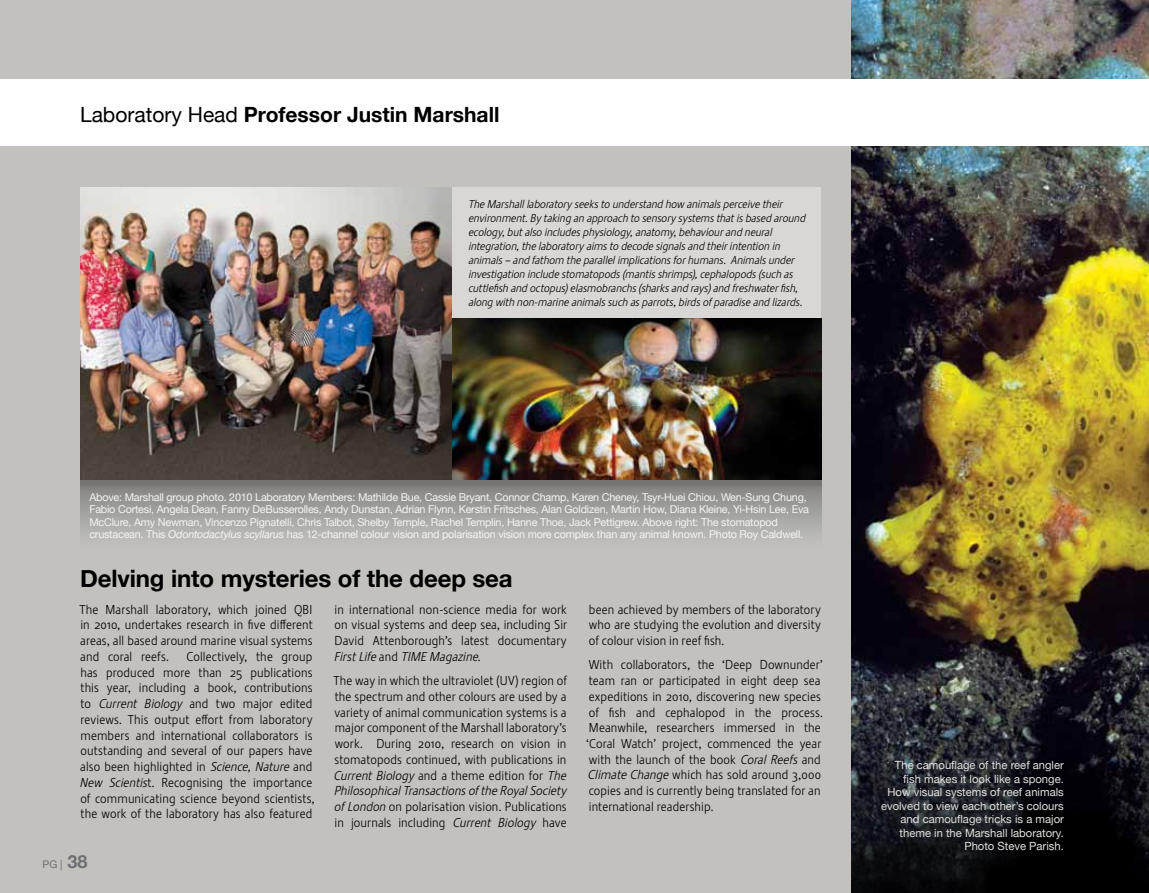
<style>
.page{position:relative;width:1149px;height:893px;background:#fff}
.page>*{position:absolute;margin:0;border:0;box-sizing:border-box;transform-origin:0 0}
.t1{font:700 24px "Helvetica Neue";letter-spacing:-.005em;color:#000}
.t2{font:700 21px "Helvetica Neue";color:#000}
.t3{font:300 12.75px/15.8px "Stalemate Pro";letter-spacing:.01em;color:#000;text-align:justify}
.t4{font:italic 300 11.25px/14px "Stalemate Pro";color:#000}
.t5{font:11.25px/13.5px "Helvetica Neue";color:#e1e1de;text-align:right}
.t6{font:10.8px/12.3px "Helvetica Neue";letter-spacing:-.02em;color:#f4f4f3}
.t7{font:10.5px "Helvetica Neue";color:#6d6e71}
.s1{font-weight:400}
.s2{font-style:italic}
.s3{font-weight:700;font-size:18px}
</style>
<div class="page">
<div style="left:0;top:0;width:1148px;height:893px;background:#c2c1bd"></div>
<div style="left:450px;top:187px;width:371px;height:147px;background:#d8d7d5"></div>
<div style="left:80px;top:480px;width:741px;height:67px;background:linear-gradient(to bottom,#7c7b79,#c6c6c1)"></div>
<hr style="left:1148px;top:0;width:1px;height:893px;background:#090a0d">
<img style="left:850px;top:0;width:298px;height:591px">
<svg style="left:851px;top:591px;width:297px;height:302px"></svg>
<img style="left:450px;top:318px;width:371px;height:162px">
<img style="left:80px;top:187px;width:371px;height:292px">
<hr style="left:1148px;top:80px;width:1px;height:66px;background:#fff">
<div style="left:0;top:80px;width:1148px;height:66px;background:#fff"></div>
<h2 class="t2" style="left:80px;top:101px;width:421px"><span class="s1">Laboratory Head</span> Professor Justin Marshall</h2>
<p class="t4" style="left:468px;top:198px;width:338px">The Marshall laboratory seeks to understand how animals perceive their environment. By taking an approach to sensory systems that is based around ecology, but also includes physiology, anatomy, behaviour and neural integration, the laboratory aims to decode signals and their intention in animals – and fathom the parallel implications for humans. Animals under investigation include stomatopods (mantis shrimps), cephalopods (such as cuttlefish and octopus) elasmobranchs (sharks and rays) and freshwater fish, along with non-marine animals such as parrots, birds of paradise and lizards.</p>
<p class="t6" style="left:89px;top:491px;width:721px">Above: Marshall group photo. 2010 Laboratory Members: Mathilde Bue, Cassie Bryant, Connor Champ, Karen Cheney, Tsyr-Huei Chiou, Wen-Sung Chung, Fabio Cortesi, Angela Dean, Fanny DeBusserolles, Andy Dunstan, Adrian Flynn, Kerstin Fritsches, Alan Goldizen, Martin How, Diana Kleine, Yi-Hsin Lee, Eva McClure, Amy Newman, Vincenzo Pignatelli, Chris Talbot, Shelby Temple, Rachel Templin, Hanne Thoe, Jack Pettigrew. Above right: The stomatopod crustacean. This <span class="s2">Odontodactylus scyllarus</span> has 12-channel colour vision and polarisation vision more complex than any animal known. Photo Roy Caldwell.</p>
<h1 class="t1" style="left:80px;top:563px;width:434px">Delving into mysteries of the deep sea</h1>
<p class="t3" style="left:79px;top:601px;width:235px">The Marshall laboratory, which joined QBI in 2010, undertakes research in five different areas, all based around marine visual systems and coral reefs.</p>
<p class="t3" style="left:80px;top:649px;width:236px;text-align:left;text-indent:107px">Collectively, the group has produced more than 25 publications this year, including a book, contributions to <span class="s2">Current Biology</span> and two major edited reviews. This output effort from laboratory members and international collaborators is outstanding and several of our papers have also been highlighted in <span class="s2">Science, Nature</span> and <span class="s2">New Scientis</span>t. Recognising the importance of communicating science beyond scientists, the work of the laboratory has also featured</p>
<p class="t7" style="left:43px;top:858px;width:47px">PG | <span class="s3">38</span></p>
<p class="t3" style="left:334px;top:601px;width:235px">in international non-science media for work on visual systems and deep sea, including Sir David Attenborough’s latest documentary <span class="s2">First Life</span> and <span class="s2">TIME Magazine</span>.</p>
<p class="t3" style="left:333px;top:673px;width:235px">The way in which the ultraviolet (UV) region of the spectrum and other colours are used by a variety of animal communication systems is a major component of the Marshall laboratory’s work. During 2010, research on vision in stomatopods continued, with publications in <span class="s2">Current Biology</span> and a theme edition for <span class="s2">The Philosophical Transactions of the Royal Society of London</span> on polarisation vision. Publications in journals including <span class="s2">Current Biology</span> have</p>
<p class="t3" style="left:588px;top:601px;width:233px">been achieved by members of the laboratory who are studying the evolution and diversity of colour vision in reef fish.</p>
<p class="t3" style="left:586px;top:657px;width:238px;text-align:left">With collaborators, the ‘Deep Downunder’ team ran or participated in eight deep sea expeditions in 2010, discovering new species of fish and cephalopod in the process.<br>Meanwhile, researchers immersed in the ‘Coral Watch’ project, commenced the year with the launch of the book <span class="s2">Coral Reefs</span> and <span class="s2">Climate Change</span> which has sold around 3,000 copies and is currently being translated for an international readership.</p>
<p class="t5" style="left:880px;top:758px;width:184px">The camouflage of the reef angler fish makes it look like a sponge.<br>How visual systems of reef animals evolved to view each other’s colours and camouflage tricks is a major theme in the Marshall laboratory.<br>Photo Steve Parish.</p>
</div>
